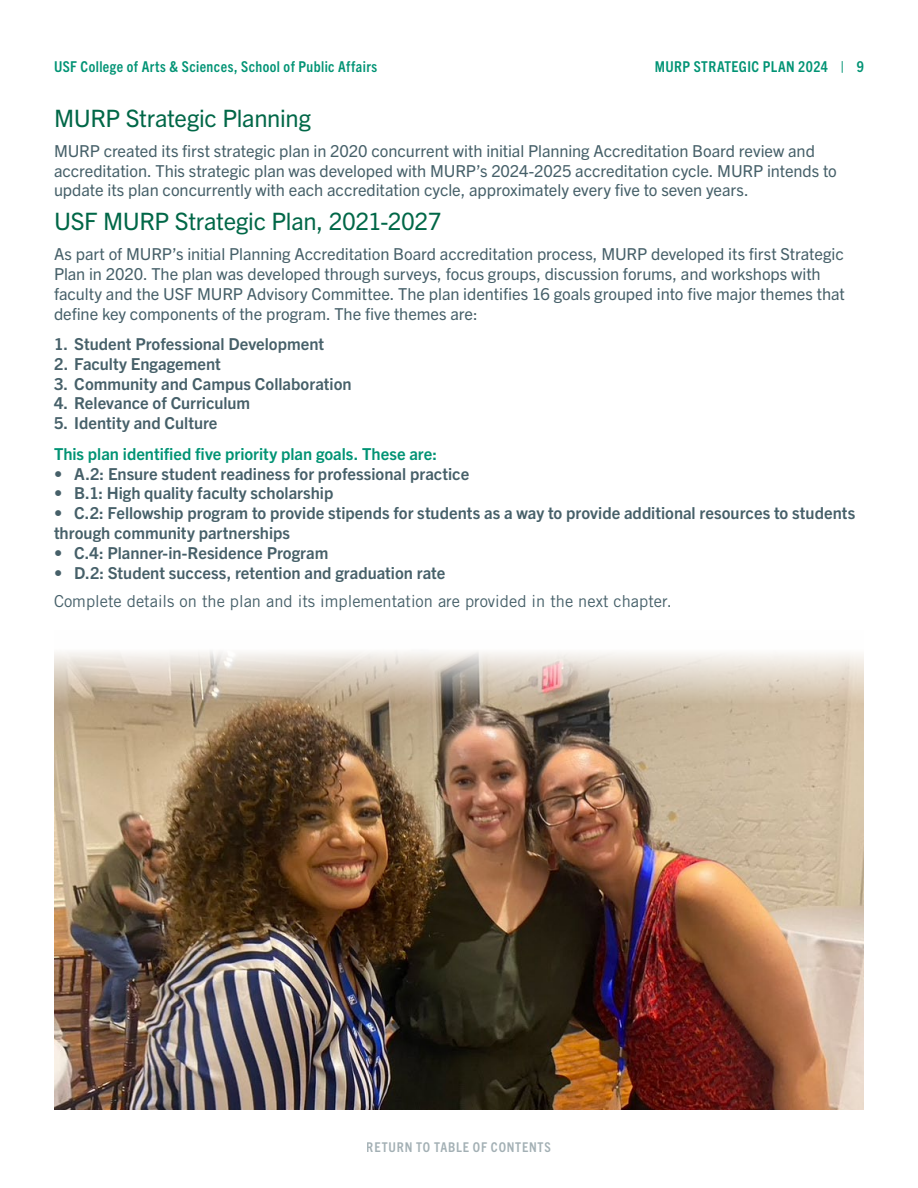
<style>
.page{position:relative;width:918px;height:1188px;background:#fff}
.page>*{position:absolute;margin:0;border:0;box-sizing:border-box;transform-origin:0 0}
.t1{font:24px "Trade Gothic Next LT Pro";letter-spacing:-.015em;color:#006747}
.t2{font:16.5px/19.8px "Trade Gothic Next LT Pro";letter-spacing:-.005em;color:#466069}
.t3{font:700 16.5px/19.8px "Trade Gothic Next LT Pro";color:#466069}
.t4{font:16.5px "Trade Gothic LT Std";color:#466069}
.t5{font:700 16.5px "Trade Gothic Next LT Pro";color:#009374}
.t6{font:700 condensed 15px "Trade Gothic Next LT Pro";letter-spacing:.03em;color:#009374}
.t7{font:700 condensed 13.5px "Trade Gothic Next LT Pro";letter-spacing:.06em;color:#466069}
</style>
<div class="page">
<img style="left:54px;top:651px;width:810px;height:459px">
<p class="t6" style="left:54px;top:56px;width:325px">USF College of Arts &amp; Sciences, School of Public Affairs</p>
<p class="t6" style="left:655px;top:56px;width:211px">MURP STRATEGIC PLAN 2024 | 9</p>
<h1 class="t1" style="left:54px;top:101px;width:259px">MURP Strategic Planning</h1>
<p class="t2" style="left:54px;top:140px;width:784px">MURP created its first strategic plan in 2020 concurrent with initial Planning Accreditation Board review and accreditation. This strategic plan was developed with MURP’s 2024-2025 accreditation cycle. MURP intends to update its plan concurrently with each accreditation cycle, approximately every five to seven years.</p>
<h1 class="t1" style="left:54px;top:205px;width:389px">USF MURP Strategic Plan, 2021-2027</h1>
<p class="t2" style="left:54px;top:243px;width:792px">As part of MURP’s initial Planning Accreditation Board accreditation process, MURP developed its first Strategic Plan in 2020. The plan was developed through surveys, focus groups, discussion forums, and workshops with faculty and the USF MURP Advisory Committee. The plan identifies 16 goals grouped into five major themes that define key components of the program. The five themes are:</p>
<p class="t3" style="left:54px;top:333px;width:272px">1. Student Professional Development</p>
<p class="t3" style="left:54px;top:353px;width:168px">2. Faculty Engagement</p>
<p class="t3" style="left:54px;top:373px;width:299px">3. Community and Campus Collaboration</p>
<p class="t3" style="left:54px;top:392px;width:198px">4. Relevance of Curriculum</p>
<p class="t3" style="left:54px;top:412px;width:165px">5. Identity and Culture</p>
<p class="t5" style="left:54px;top:442px;width:385px">This plan identified five priority plan goals. These are:</p>
<p class="t3" style="left:54px;top:463px;width:417px">• A.2: Ensure student readiness for professional practice</p>
<p class="t3" style="left:54px;top:482px;width:281px">• B.1: High quality faculty scholarship</p>
<p class="t3" style="left:54px;top:502px;width:803px">• C.2: Fellowship program to provide stipends for students as a way to provide additional resources to students through community partnerships</p>
<p class="t3" style="left:54px;top:542px;width:276px">• C.4: Planner-in-Residence Program</p>
<p class="t3" style="left:54px;top:562px;width:393px">• D.2: Student success, retention and graduation rate</p>
<p class="t4" style="left:54px;top:592px;width:619px">Complete details on the plan and its implementation are provided in the next chapter.</p>
<p class="t7" style="left:367px;top:1138px;width:186px">RETURN TO TABLE OF CONTENTS</p>
</div>
